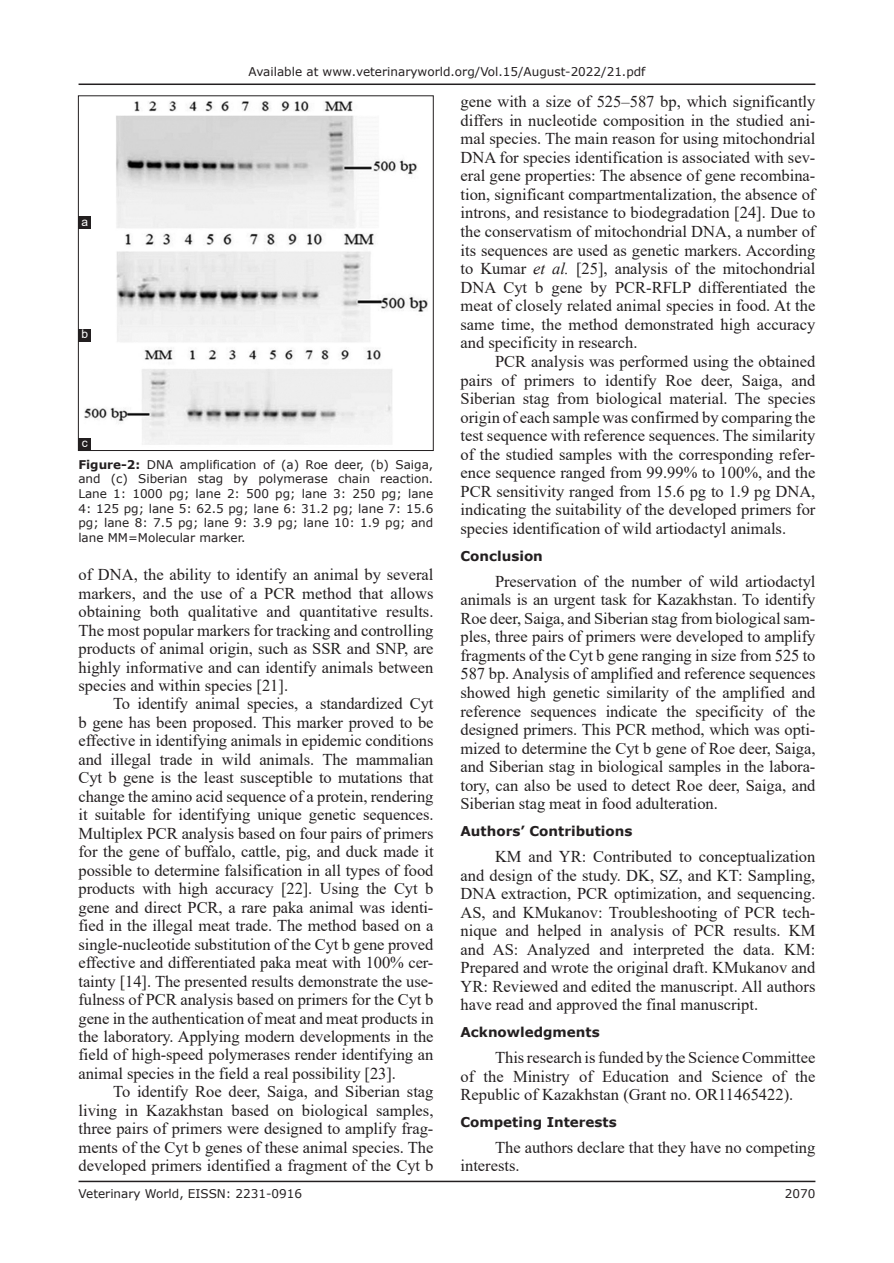
<style>
.page{position:relative;width:894px;height:1263px;background:#fff}
.page>*{position:absolute;margin:0;border:0;box-sizing:border-box;transform-origin:0 0}
.TX{font:16.5px/18.6px "Times New Roman";color:#231f20;text-align:justify}
.t1{font:700 13.5px "Verdana";color:#231f20}
.FGC{font:12px/14.5px "Verdana";color:#231f20;text-align:justify}
.LABEL{font:12px "Arial";color:#fff}
.s1{font-weight:700}
.s2{font-style:italic}
</style>
<div class="page">
<hr style="left:78px;top:1180px;width:737px;height:2px;background:#231f20">
<hr style="left:78px;top:83px;width:737px;height:2px;background:#231f20">
<img style="left:80px;top:101px;width:348px;height:344px">
<div style="left:78px;top:96px;width:355px;height:355px;border:1px solid #231f20"></div>
<div style="left:78px;top:216px;width:13px;height:13px;background:#231f20"></div>
<div style="left:78px;top:329px;width:13px;height:12px;background:#231f20"></div>
<div style="left:78px;top:438px;width:13px;height:12px;background:#231f20"></div>
<p class="FGC" style="left:248px;top:64px;width:398px">Available at www.veterinaryworld.org/Vol.15/August-2022/21.pdf</p>
<p class="LABEL" style="left:82px;top:213px;width:8px">a</p>
<p class="LABEL" style="left:82px;top:326px;width:8px">b</p>
<p class="LABEL" style="left:82px;top:435px;width:7px">c</p>
<p class="FGC" style="left:78px;top:457px;width:356px"><span class="s1">Figure-2:</span> DNA amplification of (a) Roe deer, (b) Saiga, and (c) Siberian stag by polymerase chain reaction.<br>Lane 1: 1000 pg; lane 2: 500 pg; lane 3: 250 pg; lane 4: 125 pg; lane 5: 62.5 pg; lane 6: 31.2 pg; lane 7: 15.6 pg; lane 8: 7.5 pg; lane 9: 3.9 pg; lane 10: 1.9 pg; and lane MM=Molecular marker.</p>
<p class="TX" style="left:78px;top:565px;width:356px">of DNA, the ability to identify an animal by several markers, and the use of a PCR method that allows obtaining both qualitative and quantitative results.<br>The most popular markers for tracking and controlling products of animal origin, such as SSR and SNP, are highly informative and can identify animals between species and within species [21].</p>
<p class="TX" style="left:78px;top:694px;width:356px;text-indent:34px">To identify animal species, a standardized Cyt b gene has been proposed. This marker proved to be effective in identifying animals in epidemic conditions and illegal trade in wild animals. The mammalian Cyt b gene is the least susceptible to mutations that change the amino acid sequence of a protein, rendering it suitable for identifying unique genetic sequences.<br>Multiplex PCR analysis based on four pairs of primers for the gene of buffalo, cattle, pig, and duck made it possible to determine falsification in all types of food products with high accuracy [22]. Using the Cyt b gene and direct PCR, a rare paka animal was identi&shy;fied in the illegal meat trade. The method based on a single-nucleotide substitution of the Cyt b gene proved effective and differentiated paka meat with 100% cer&shy;tainty [14]. The presented results demonstrate the use&shy;fulness of PCR analysis based on primers for the Cyt b gene in the authentication of meat and meat products in the laboratory. Applying modern developments in the field of high-speed polymerases render identifying an animal species in the field a real possibility [23].</p>
<p class="TX" style="left:78px;top:1082px;width:356px;text-indent:34px">To identify Roe deer, Saiga, and Siberian stag living in Kazakhstan based on biological samples, three pairs of primers were designed to amplify frag&shy;ments of the Cyt b genes of these animal species. The developed primers identified a fragment of the Cyt b</p>
<p class="TX" style="left:460px;top:92px;width:356px">gene with a size of 525–587 bp, which significantly differs in nucleotide composition in the studied ani&shy;mal species. The main reason for using mitochondrial DNA for species identification is associated with sev&shy;eral gene properties: The absence of gene recombina&shy;tion, significant compartmentalization, the absence of introns, and resistance to biodegradation [24]. Due to the conservatism of mitochondrial DNA, a number of its sequences are used as genetic markers. According to Kumar <span class="s2">et al.</span> [25], analysis of the mitochondrial DNA Cyt b gene by PCR-RFLP differentiated the meat of closely related animal species in food. At the same time, the method demonstrated high accuracy and specificity in research.</p>
<p class="TX" style="left:460px;top:351px;width:356px;text-indent:34px">PCR analysis was performed using the obtained pairs of primers to identify Roe deer, Saiga, and Siberian stag from biological material. The species origin of each sample was confirmed by comparing the test sequence with reference sequences. The similarity of the studied samples with the corresponding refer&shy;ence sequence ranged from 99.99% to 100%, and the PCR sensitivity ranged from 15.6 pg to 1.9 pg DNA, indicating the suitability of the developed primers for species identification of wild artiodactyl animals.</p>
<h1 class="t1" style="left:460px;top:546px;width:84px">Conclusion</h1>
<p class="TX" style="left:460px;top:571px;width:356px;text-indent:34px">Preservation of the number of wild artiodactyl animals is an urgent task for Kazakhstan. To identify Roe deer, Saiga, and Siberian stag from biological sam&shy;ples, three pairs of primers were developed to amplify fragments of the Cyt b gene ranging in size from 525 to 587 bp. Analysis of amplified and reference sequences showed high genetic similarity of the amplified and reference sequences indicate the specificity of the designed primers. This PCR method, which was opti&shy;mized to determine the Cyt b gene of Roe deer, Saiga, and Siberian stag in biological samples in the labora&shy;tory, can also be used to detect Roe deer, Saiga, and Siberian stag meat in food adulteration.</p>
<h1 class="t1" style="left:460px;top:821px;width:173px">Authors’ Contributions</h1>
<p class="TX" style="left:460px;top:846px;width:356px;text-indent:34px">KM and YR: Contributed to conceptualization and design of the study. DK, SZ, and KT: Sampling, DNA extraction, PCR optimization, and sequencing.<br>AS, and KMukanov: Troubleshooting of PCR tech&shy;nique and helped in analysis of PCR results. KM and AS: Analyzed and interpreted the data. KM:<br>Prepared and wrote the original draft. KMukanov and YR: Reviewed and edited the manuscript. All authors have read and approved the final manuscript.</p>
<h1 class="t1" style="left:460px;top:1022px;width:141px">Acknowledgments</h1>
<p class="TX" style="left:460px;top:1047px;width:356px;text-indent:34px">This research is funded by the Science Committee of the Ministry of Education and Science of the Republic of Kazakhstan (Grant no. OR11465422).</p>
<h1 class="t1" style="left:460px;top:1112px;width:158px">Competing Interests</h1>
<p class="TX" style="left:460px;top:1137px;width:356px;text-indent:34px">The authors declare that they have no competing interests.</p>
<p class="FGC" style="left:78px;top:1186px;width:225px">Veterinary World, EISSN: 2231-0916</p>
<p class="FGC" style="left:784px;top:1186px;width:32px">2070</p>
</div>
